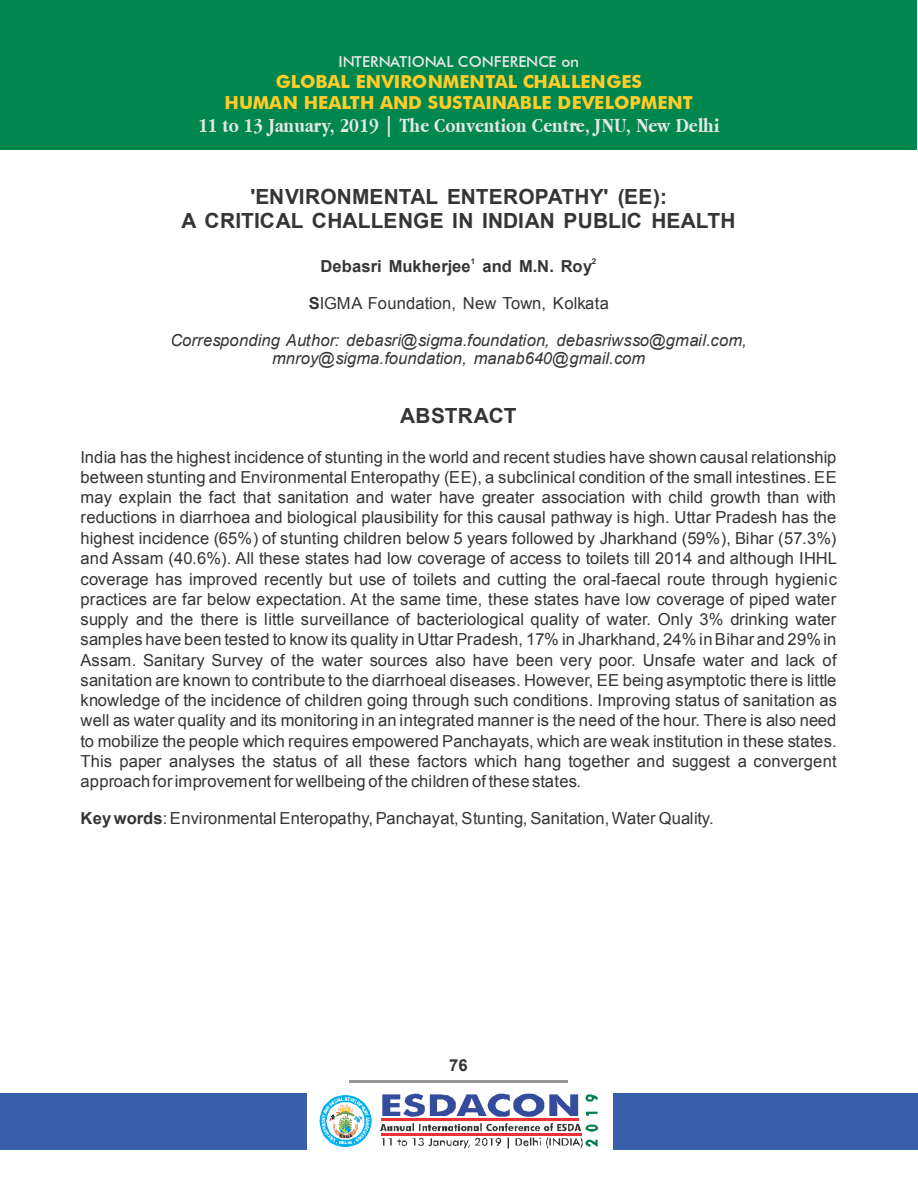
<style>
.page{position:relative;width:918px;height:1188px;background:#fff}
.page>*{position:absolute;margin:0;border:0;box-sizing:border-box;transform-origin:0 0}
.t1{font:700 20.85px/23.7px "Arial";color:#373435;text-align:center}
.t2{font:700 20.85px "Apple Garamond";letter-spacing:.01em;color:#e6e7e8}
.t3{font:700 18px/21.6px "Futura BT";letter-spacing:-.005em;color:#ffcc29;text-align:center}
.t4{font:16.5px/20.2px "Arial";letter-spacing:.01em;color:#373435;text-align:justify}
.t5{font:italic 16.5px/18.8px "Arial";letter-spacing:.01em;color:#373435;text-align:center}
.t6{font:700 16.5px "Arial";letter-spacing:.01em;color:#373435}
.t7{font:500 15.15px "Futura BT";letter-spacing:-.005em;color:#e6e7e8}
.t8{font:700 7.95px "Arial";color:#373435}
.s1{font-weight:700}
</style>
<div class="page">
<hr style="left:349px;top:1080px;width:219px;height:3px;background:#96989a">
<div style="left:0;top:0;width:917px;height:150px;background:#00874e"></div>
<svg style="left:319px;top:1094px;width:54px;height:54px"></svg>
<svg style="left:380px;top:1094px;width:218px;height:54px"></svg>
<div style="left:613px;top:1093px;width:304px;height:56px;background:#3961ab"></div>
<div style="left:0;top:1093px;width:307px;height:56px;background:#3961ab"></div>
<p class="t7" style="left:338px;top:55px;width:242px">INTERNATIONAL CONFERENCE on</p>
<p class="t3" style="left:225px;top:72px;width:469px">GLOBAL ENVIRONMENTAL CHALLENGES<br>HUMAN HEALTH AND SUSTAINABLE DEVELOPMENT</p>
<p class="t2" style="left:198px;top:118px;width:523px">11 to 13 January, 2019 | The Convention Centre, JNU, New Delhi</p>
<p class="t1" style="left:181px;top:187px;width:556px">'ENVIRONMENTAL ENTEROPATHY' (EE):<br>A CRITICAL CHALLENGE IN INDIAN PUBLIC HEALTH</p>
<p class="t6" style="left:320px;top:260px;width:273px">Debasri Mukherjee and M.N. Roy</p>
<p class="t4" style="left:309px;top:294px;width:302px"><span class="s1">S</span>IGMA Foundation, New Town, Kolkata</p>
<p class="t8" style="left:471px;top:258px;width:6px">1</p>
<p class="t8" style="left:592px;top:258px;width:6px">2</p>
<p class="t5" style="left:171px;top:332px;width:578px">Corresponding Author: debasri@sigma.foundation, debasriwsso@gmail.com, mnroy@sigma.foundation, manab640@gmail.com</p>
<p class="t1" style="left:400px;top:406px;width:118px">ABSTRACT</p>
<p class="t4" style="left:81px;top:449px;width:758px">India has the highest incidence of stunting in the world and recent studies have shown causal relationship between stunting and Environmental Enteropathy (EE), a subclinical condition of the small intestines. EE may explain the fact that sanitation and water have greater association with child growth than with reductions in diarrhoea and biological plausibility for this causal pathway is high. Uttar Pradesh has the highest incidence (65%) of stunting children below 5 years followed by Jharkhand (59%), Bihar (57.3%) and Assam (40.6%). All these states had low coverage of access to toilets till 2014 and although IHHL coverage has improved recently but use of toilets and cutting the oral-faecal route through hygienic practices are far below expectation. At the same time, these states have low coverage of piped water supply and the there is little surveillance of bacteriological quality of water. Only 3% drinking water samples have been tested to know its quality in Uttar Pradesh, 17% in Jharkhand, 24% in Bihar and 29% in Assam. Sanitary Survey of the water sources also have been very poor. Unsafe water and lack of sanitation are known to contribute to the diarrhoeal diseases. However, EE being asymptotic there is little knowledge of the incidence of children going through such conditions. Improving status of sanitation as well as water quality and its monitoring in an integrated manner is the need of the hour. There is also need to mobilize the people which requires empowered Panchayats, which are weak institution in these states.<br>This paper analyses the status of all these factors which hang together and suggest a convergent approach for improvement for wellbeing of the children of these states.</p>
<p class="t4" style="left:81px;top:810px;width:635px"><span class="s1">Key words</span>: Environmental Enteropathy, Panchayat, Stunting, Sanitation, Water Quality.</p>
<p class="t6" style="left:449px;top:1059px;width:20px">76</p>
</div>
